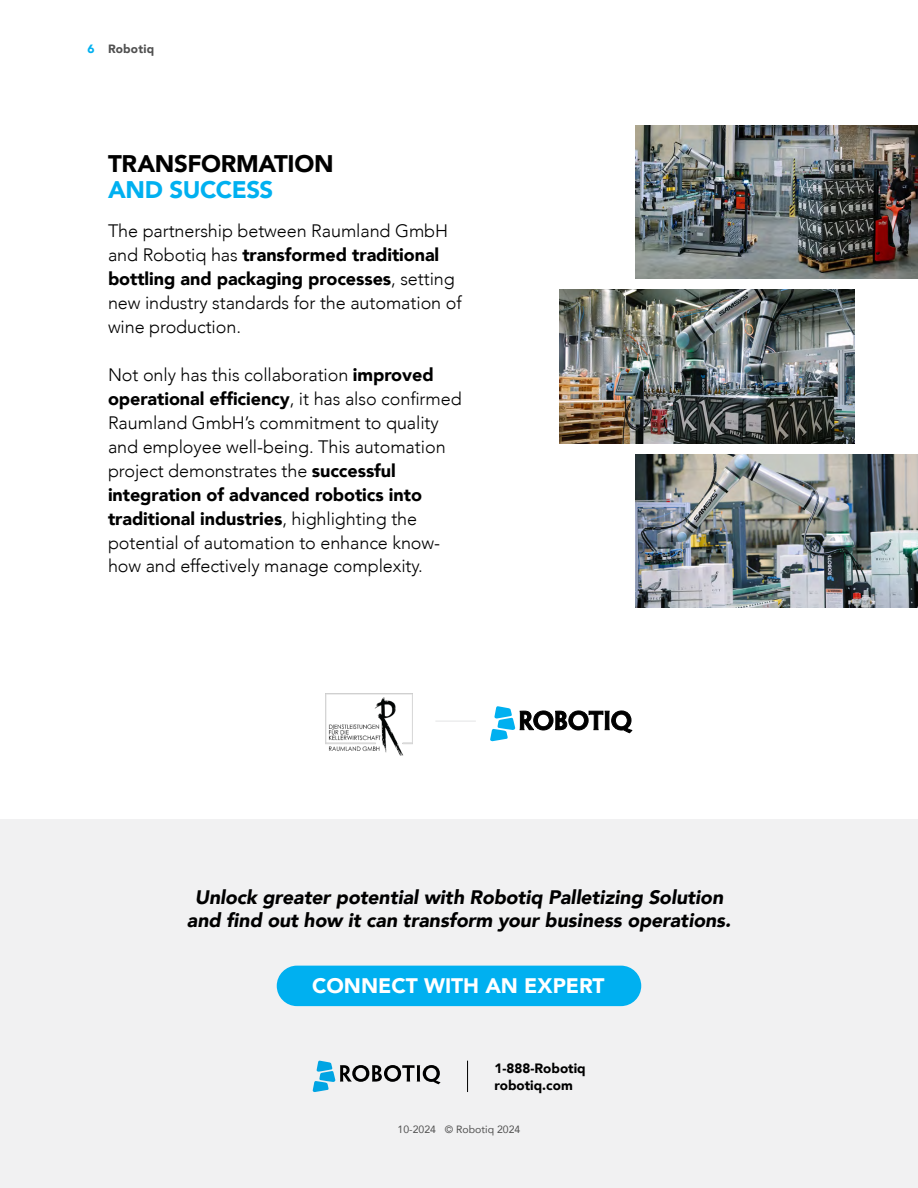
<style>
.page{position:relative;width:918px;height:1188px;background:#fff}
.page>*{position:absolute;margin:0;border:0;box-sizing:border-box;transform-origin:0 0}
.t1{font:900 24px "Avenir";letter-spacing:-.015em;color:#000}
.t2{font:900 24px "Avenir";letter-spacing:-.02em;color:#00b0f0}
.t3{font:900 21px "Avenir";color:#fff}
.t4{font:italic 900 19.5px/23.4px "Avenir";letter-spacing:-.005em;color:#000;text-align:center}
.t5{font:300 18px/24px "Avenir";letter-spacing:-.005em;color:#000}
.t6{font:900 13.5px/16.2px "Avenir";color:#000}
.t7{font:900 12px "Avenir";letter-spacing:.02em;color:#505050}
.t8{font:10.5px "Avenir";color:#505050}
.s1{color:#00b0f0}
.s2{font-weight:900}
</style>
<div class="page">
<div style="left:0;top:820px;width:918px;height:368px;background:#f1f1f2"></div>
<div style="left:277px;top:966px;width:364px;height:40px;background:#00b0f0;border-radius:20px"></div>
<hr style="left:467px;top:1061px;width:1px;height:31px;background:#000">
<svg style="left:312px;top:1060px;width:129px;height:32px"></svg>
<img style="left:636px;top:125px;width:282px;height:154px">
<img style="left:559px;top:290px;width:296px;height:153px">
<img style="left:636px;top:454px;width:282px;height:154px">
<svg style="left:490px;top:706px;width:142px;height:35px"></svg>
<hr style="left:435px;top:721px;width:41px;height:1px;background:#e6e7e8">
<img style="left:326px;top:693px;width:87px;height:62px">
<p class="t7" style="left:87px;top:38px;width:69px"><span class="s1">6</span> Robotiq</p>
<h1 class="t1" style="left:108px;top:143px;width:227px">TRANSFORMATION</h1>
<h1 class="t2" style="left:108px;top:169px;width:167px">AND SUCCESS</h1>
<p class="t5" style="left:108px;top:218px;width:355px">The partnership between Raumland GmbH and Robotiq has <span class="s2">transformed traditional bottling and packaging processes</span>, setting new industry standards for the automation of wine production.</p>
<p class="t5" style="left:108px;top:362px;width:355px">Not only has this collaboration <span class="s2">improved operational efficiency</span>, it has also confirmed Raumland GmbH’s commitment to quality and employee well-being. This automation project demonstrates the <span class="s2">successful integration of advanced robotics into traditional industries</span>, highlighting the potential of automation to enhance know&shy;how and effectively manage complexity.</p>
<p class="t4" style="left:187px;top:885px;width:546px">Unlock greater potential with Robotiq Palletizing Solution and find out how it can transform your business operations.</p>
<p class="t3" style="left:312px;top:968px;width:294px">CONNECT WITH AN EXPERT</p>
<p class="t6" style="left:495px;top:1060px;width:93px">1-888-Robotiq robotiq.com</p>
<p class="t8" style="left:398px;top:1121px;width:124px">10-2024 © Robotiq 2024</p>
</div>
